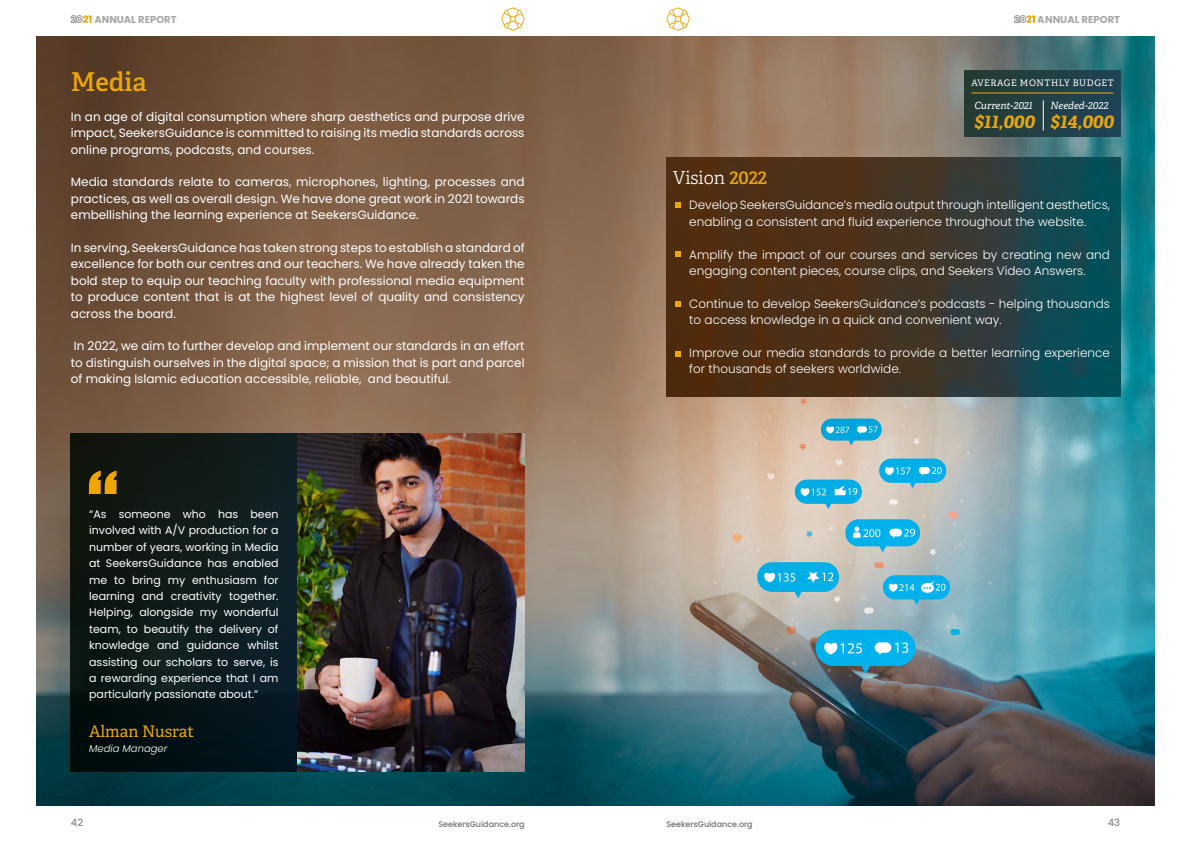
<style>
.page{position:relative;width:1191px;height:842px;background:#fff}
.page>*{position:absolute;margin:0;border:0;box-sizing:border-box;transform-origin:0 0}
.t1{font:600 26px "Adelle";color:#eca608}
.t2{font:italic 700 18px "Adelle";color:#eca608}
.t3{font:300 18px "Adelle";color:#fff}
.t4{font:16px "Adelle";color:#eca608}
.t5{font:12px/16.4px "Poppins";color:#fff;text-align:justify}
.t6{font:300 12px/16.4px "Poppins";color:#fff}
.t7{font:11px/16.4px "Poppins";color:#fff;text-align:justify}
.t8{font:700 10px "Poppins";color:#9d9d9c}
.t9{font:italic 10px "Adelle";color:#fff}
.t10{font:italic 300 10px "Poppins";color:#fff}
.t11{font:500 10px "Poppins";color:#878787}
.t12{font:9px "Adelle";letter-spacing:.06em;color:#fff}
.t13{font:500 8px "Poppins";color:#706f6f}
.s1{font-weight:600;color:#eca608}
</style>
<div class="page">
<svg style="left:71px;top:15px;width:21px;height:8px"></svg>
<svg style="left:1014px;top:15px;width:21px;height:8px"></svg>
<svg style="left:501px;top:7px;width:23px;height:24px"></svg>
<svg style="left:666px;top:7px;width:24px;height:24px"></svg>
<img style="left:36px;top:36px;width:1119px;height:770px">
<svg style="left:70px;top:434px;width:228px;height:337px"></svg>
<img style="left:298px;top:434px;width:226px;height:337px">
<svg style="left:89px;top:471px;width:28px;height:23px"></svg>
<svg style="left:666px;top:157px;width:454px;height:240px"></svg>
<svg style="left:675px;top:202px;width:6px;height:6px"></svg>
<svg style="left:675px;top:301px;width:6px;height:6px"></svg>
<svg style="left:675px;top:351px;width:6px;height:6px"></svg>
<svg style="left:675px;top:251px;width:6px;height:6px"></svg>
<svg style="left:965px;top:71px;width:155px;height:66px"></svg>
<hr style="left:971px;top:93px;width:142px;height:1px;background:#eca608">
<hr style="left:1043px;top:100px;width:1px;height:31px;background:#fff">
<p class="t8" style="left:94px;top:14px;width:84px">ANNUAL REPORT</p>
<p class="t8" style="left:1038px;top:14px;width:84px">ANNUAL REPORT</p>
<h1 class="t1" style="left:71px;top:65px;width:77px">Media</h1>
<p class="t5" style="left:71px;top:108px;width:455px">In an age of digital consumption where sharp aesthetics and purpose drive impact, SeekersGuidance is committed to raising its media standards across online programs, podcasts, and courses.</p>
<p class="t5" style="left:71px;top:174px;width:455px">Media standards relate to cameras, microphones, lighting, processes and practices, as well as overall design. We have done great work in 2021 towards embellishing the learning experience at SeekersGuidance.</p>
<p class="t5" style="left:71px;top:240px;width:455px">In serving, SeekersGuidance has taken strong steps to establish a standard of excellence for both our centres and our teachers. We have already taken the bold step to equip our teaching faculty with professional media equipment to produce content that is at the highest level of quality and consistency across the board.</p>
<p class="t5" style="left:71px;top:338px;width:455px">In 2022, we aim to further develop and implement our standards in an effort to distinguish ourselves in the digital space; a mission that is part and parcel of making Islamic education accessible, reliable, and beautiful.</p>
<p class="t7" style="left:89px;top:506px;width:191px">“As someone who has been involved with A/V production for a number of years, working in Media at SeekersGuidance has enabled me to bring my enthusiasm for learning and creativity together.<br>Helping, alongside my wonderful team, to beautify the delivery of knowledge and guidance whilst assisting our scholars to serve, is a rewarding experience that I am particularly passionate about.”</p>
<h3 class="t4" style="left:89px;top:721px;width:106px">Alman Nusrat</h3>
<p class="t10" style="left:89px;top:743px;width:80px">Media Manager</p>
<p class="t12" style="left:971px;top:77px;width:144px">AVERAGE MONTHLY BUDGET</p>
<p class="t9" style="left:974px;top:99px;width:60px">Current-2021</p>
<p class="t9" style="left:1050px;top:99px;width:59px">Needed-2022</p>
<h2 class="t2" style="left:1050px;top:110px;width:65px">$14,000</h2>
<h2 class="t2" style="left:974px;top:110px;width:62px">$11,000</h2>
<h2 class="t3" style="left:673px;top:167px;width:95px">Vision <span class="s1">2022</span></h2>
<p class="t6" style="left:689px;top:197px;width:422px">Develop SeekersGuidance’s media output through intelligent aesthetics, enabling a consistent and fluid experience throughout the website.</p>
<p class="t6" style="left:689px;top:246px;width:422px">Amplify the impact of our courses and services by creating new and engaging content pieces, course clips, and Seekers Video Answers.</p>
<p class="t6" style="left:689px;top:295px;width:422px">Continue to develop SeekersGuidance’s podcasts - helping thousands to access knowledge in a quick and convenient way.</p>
<p class="t6" style="left:689px;top:345px;width:422px">Improve our media standards to provide a better learning experience for thousands of seekers worldwide.</p>
<p class="t11" style="left:71px;top:816px;width:14px">42</p>
<p class="t13" style="left:438px;top:820px;width:88px">SeekersGuidance.org</p>
<p class="t13" style="left:666px;top:820px;width:88px">SeekersGuidance.org</p>
<p class="t11" style="left:1107px;top:816px;width:14px">43</p>
</div>
